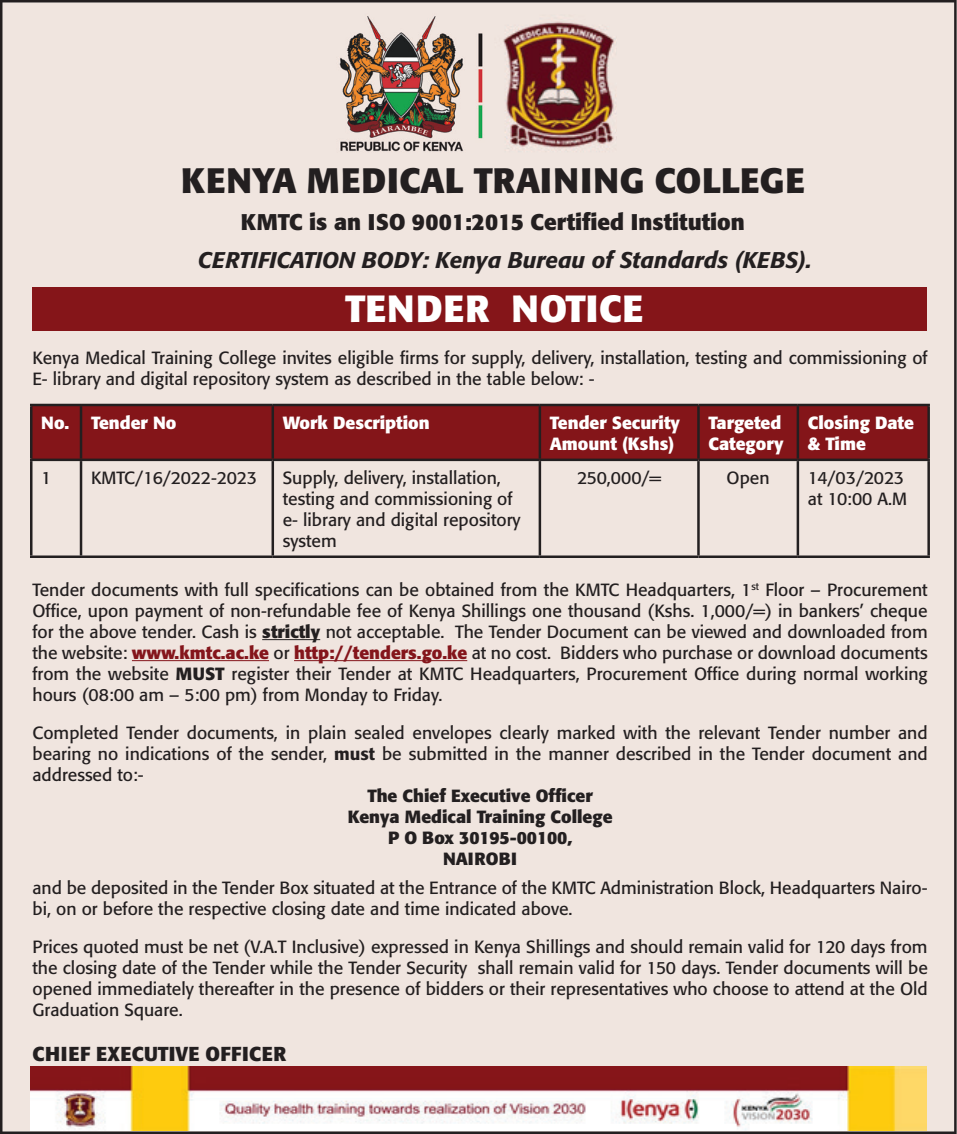
<style>
.page{position:relative;width:957px;height:1134px;background:#fff}
.page>*{position:absolute;margin:0;border:0;box-sizing:border-box;transform-origin:0 0}
.t1{font:700 37.5px "Formata";letter-spacing:.02em;color:#fff}
.t2{font:700 35px "Formata";letter-spacing:.02em;color:#231f20}
.t3{font:italic 500 22.5px "Formata";color:#231f20}
.t4{font:700 22.5px "Formata";color:#231f20}
.t5{font:700 20px "Formata";letter-spacing:.02em;color:#231f20}
.t6{font:17.5px/21px "Formata";color:#231f20}
.t7{font:700 17.5px/21px "Formata";color:#fff}
.t8{font:700 17.5px/21px "Formata";color:#231f20;text-align:center}
.t9{font:17.5px "Formata";letter-spacing:-.02em;color:#231f20}
.s1{font-weight:700}
.s2{font-weight:700;color:#84151b}
.s3{font-weight:500}
</style>
<div class="page">
<div style="left:0;top:0;width:956px;height:1134px;background:#f0e5df"></div>
<div style="left:32px;top:406px;width:895px;height:53px;background:#841519"></div>
<hr style="left:30px;top:404px;width:51px;height:2px;background:#231f20">
<hr style="left:30px;top:406px;width:2px;height:53px;background:#231f20">
<hr style="left:81px;top:404px;width:192px;height:2px;background:#231f20">
<hr style="left:80px;top:406px;width:2px;height:53px;background:#231f20">
<hr style="left:273px;top:404px;width:267px;height:2px;background:#231f20">
<hr style="left:271px;top:406px;width:3px;height:53px;background:#231f20">
<hr style="left:540px;top:404px;width:158px;height:2px;background:#231f20">
<hr style="left:538px;top:406px;width:3px;height:53px;background:#231f20">
<hr style="left:698px;top:404px;width:100px;height:2px;background:#231f20">
<hr style="left:697px;top:406px;width:2px;height:53px;background:#231f20">
<hr style="left:798px;top:404px;width:132px;height:2px;background:#231f20">
<hr style="left:796px;top:406px;width:3px;height:53px;background:#231f20">
<hr style="left:927px;top:406px;width:3px;height:53px;background:#231f20">
<hr style="left:30px;top:459px;width:51px;height:2px;background:#231f20">
<hr style="left:30px;top:461px;width:2px;height:94px;background:#231f20">
<hr style="left:81px;top:459px;width:192px;height:2px;background:#231f20">
<hr style="left:80px;top:461px;width:2px;height:94px;background:#231f20">
<hr style="left:273px;top:459px;width:267px;height:2px;background:#231f20">
<hr style="left:271px;top:461px;width:3px;height:94px;background:#231f20">
<hr style="left:540px;top:459px;width:158px;height:2px;background:#231f20">
<hr style="left:538px;top:461px;width:3px;height:94px;background:#231f20">
<hr style="left:698px;top:459px;width:100px;height:2px;background:#231f20">
<hr style="left:697px;top:461px;width:2px;height:94px;background:#231f20">
<hr style="left:798px;top:459px;width:132px;height:2px;background:#231f20">
<hr style="left:796px;top:461px;width:3px;height:94px;background:#231f20">
<hr style="left:927px;top:461px;width:3px;height:94px;background:#231f20">
<hr style="left:30px;top:555px;width:51px;height:3px;background:#231f20">
<hr style="left:81px;top:555px;width:192px;height:3px;background:#231f20">
<hr style="left:273px;top:555px;width:267px;height:3px;background:#231f20">
<hr style="left:540px;top:555px;width:158px;height:3px;background:#231f20">
<hr style="left:698px;top:555px;width:100px;height:3px;background:#231f20">
<hr style="left:798px;top:555px;width:132px;height:3px;background:#231f20">
<img style="left:30px;top:1066px;width:897px;height:64px">
<div style="left:32px;top:287px;width:894px;height:44px;background:#851519"></div>
<img style="left:336px;top:14px;width:152px;height:142px">
<hr style="left:262px;top:639px;width:58px;height:1px;background:#231f20">
<hr style="left:132px;top:660px;width:137px;height:1px;background:#84151b">
<hr style="left:294px;top:660px;width:173px;height:1px;background:#84151b">
<h2 class="t2" style="left:181px;top:158px;width:625px">KENYA MEDICAL TRAINING COLLEGE</h2>
<p class="t4" style="left:241px;top:208px;width:505px">KMTC is an ISO 9001:2015 Certified Institution</p>
<p class="t3" style="left:198px;top:246px;width:615px">CERTIFICATION BODY: Kenya Bureau of Standards (KEBS).</p>
<h1 class="t1" style="left:345px;top:285px;width:300px">TENDER NOTICE</h1>
<p class="t6" style="left:32px;top:347px;width:896px">Kenya Medical Training College invites eligible firms for supply, delivery, installation, testing and commissioning of<br>E- library and digital repository system as described in the table below: -</p>
<p class="t7" style="left:41px;top:412px;width:137px">No. Tender No</p>
<p class="t7" style="left:283px;top:412px;width:148px">Work Description</p>
<p class="t7" style="left:550px;top:412px;width:132px">Tender Security<br>Amount (Kshs)</p>
<p class="t7" style="left:708px;top:412px;width:77px">Targeted<br>Category</p>
<p class="t7" style="left:808px;top:412px;width:108px">Closing Date &amp; Time</p>
<p class="t6" style="left:41px;top:467px;width:12px">1</p>
<p class="t9" style="left:91px;top:467px;width:167px">KMTC/16/2022-2023</p>
<p class="t6" style="left:283px;top:467px;width:239px">Supply, delivery, installation, testing and commissioning of e- library and digital repository system</p>
<p class="t6" style="left:577px;top:467px;width:86px">250,000/=</p>
<p class="t6" style="left:726px;top:467px;width:45px">Open</p>
<p class="t6" style="left:808px;top:467px;width:101px">14/03/2023 at 10:00 A.M</p>
<p class="t6" style="left:32px;top:579px;width:897px;text-align:justify">Tender documents with full specifications can be obtained from the KMTC Headquarters, 1<sup>st</sup> Floor – Procurement Office, upon payment of non-refundable fee of Kenya Shillings one thousand (Kshs. 1,000/=) in bankers’ cheque for the above tender. Cash is <span class="s1">strictly</span> not acceptable. The Tender Document can be viewed and downloaded from the website: <span class="s2">www.kmtc.ac.ke</span> or <span class="s2">http://tenders.go.ke</span> at no cost. Bidders who purchase or download documents from the website <span class="s1">MUST</span> register their Tender at KMTC Headquarters, Procurement Office during normal working hours (08:00 am – 5:00 pm) from Monday to Friday.</p>
<p class="t6" style="left:33px;top:723px;width:896px;text-align:justify">Completed Tender documents, in plain sealed envelopes clearly marked with the relevant Tender number and bearing no indications of the sender, <span class="s3">must</span> be submitted in the manner described in the Tender document and addressed to:-</p>
<p class="t8" style="left:348px;top:785px;width:266px">The Chief Executive Officer<br>Kenya Medical Training College<br>P O Box 30195-00100,<br>NAIROBI</p>
<p class="t6" style="left:33px;top:877px;width:896px">and be deposited in the Tender Box situated at the Entrance of the KMTC Administration Block, Headquarters Nairo&shy;bi, on or before the respective closing date and time indicated above.</p>
<p class="t6" style="left:33px;top:937px;width:897px;text-align:justify">Prices quoted must be net (V.A.T Inclusive) expressed in Kenya Shillings and should remain valid for 120 days from the closing date of the Tender while the Tender Security shall remain valid for 150 days. Tender documents will be opened immediately thereafter in the presence of bidders or their representatives who choose to attend at the Old Graduation Square.</p>
<p class="t5" style="left:32px;top:1042px;width:255px">CHIEF EXECUTIVE OFFICER</p>
</div>
